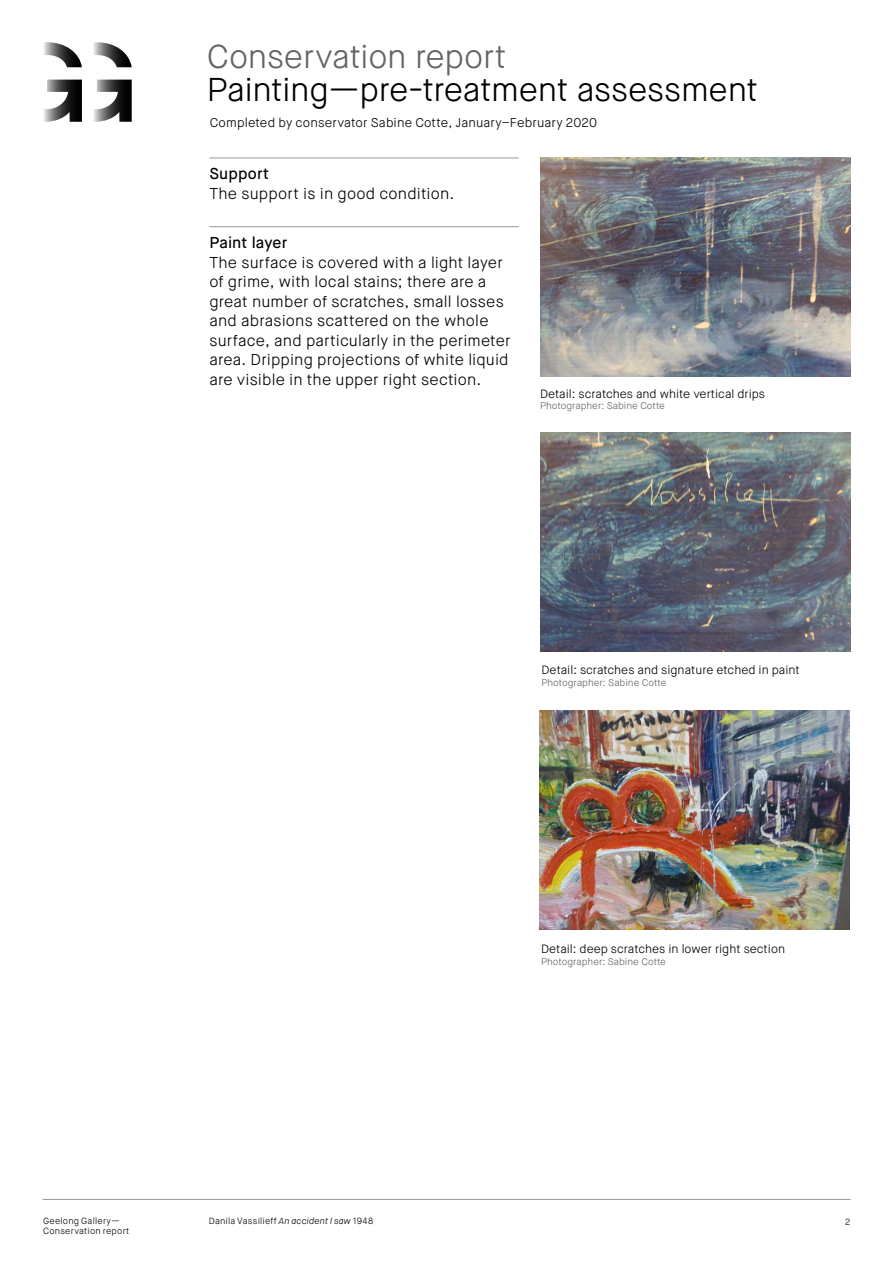
<style>
.page{position:relative;width:893px;height:1263px;background:#fff}
.page>*{position:absolute;margin:0;border:0;box-sizing:border-box;transform-origin:0 0}
.t1{font:300 33px "Maison Neue";letter-spacing:-.01em;color:#000}
.t2{font:300 33px "Maison Neue";letter-spacing:-.01em;color:#636466}
.t3{font:300 15.75px/19.5px "Maison Neue";letter-spacing:.01em;color:#000}
.t4{font:500 15.75px "Maison Neue";letter-spacing:.01em;color:#000}
.t5{font:300 12.75px "Maison Neue";letter-spacing:.01em;color:#000}
.t6{font:300 12px "Maison Neue";color:#000}
.t7{font:300 9.75px "Maison Neue";color:#636466}
.t8{font:300 9px "Maison Neue";letter-spacing:.025em;color:#000}
.s1{font-style:italic}
</style>
<div class="page">
<hr style="left:43px;top:1199px;width:807px;height:1px;background:#939598">
<svg style="left:93px;top:42px;width:39px;height:80px"></svg>
<svg style="left:44px;top:42px;width:38px;height:80px"></svg>
<hr style="left:209px;top:158px;width:310px;height:1px;background:#939598">
<hr style="left:209px;top:226px;width:310px;height:1px;background:#939598">
<img style="left:540px;top:158px;width:311px;height:218px">
<img style="left:539px;top:711px;width:311px;height:218px">
<img style="left:540px;top:433px;width:311px;height:218px">
<h1 class="t2" style="left:207px;top:36px;width:301px">Conservation report</h1>
<h1 class="t1" style="left:207px;top:69px;width:553px">Painting—pre-treatment assessment</h1>
<p class="t5" style="left:210px;top:114px;width:389px">Completed by conservator Sabine Cotte, January–February 2020</p>
<p class="t4" style="left:209px;top:164px;width:61px">Support</p>
<p class="t3" style="left:209px;top:184px;width:246px">The support is in good condition.</p>
<p class="t4" style="left:209px;top:233px;width:79px">Paint layer</p>
<p class="t3" style="left:209px;top:253px;width:303px">The surface is covered with a light layer of grime, with local stains; there are a great number of scratches, small losses and abrasions scattered on the whole surface, and particularly in the perimeter area. Dripping projections of white liquid are visible in the upper right section.</p>
<p class="t6" style="left:540px;top:386px;width:227px">Detail: scratches and white vertical drips</p>
<p class="t7" style="left:540px;top:400px;width:126px">Photographer: Sabine Cotte</p>
<p class="t6" style="left:542px;top:662px;width:260px">Detail: scratches and signature etched in paint</p>
<p class="t7" style="left:542px;top:676px;width:126px">Photographer: Sabine Cotte</p>
<p class="t6" style="left:541px;top:942px;width:246px">Detail: deep scratches in lower right section</p>
<p class="t7" style="left:541px;top:956px;width:126px">Photographer: Sabine Cotte</p>
<p class="t8" style="left:43px;top:1215px;width:79px">Geelong Gallery—</p>
<p class="t8" style="left:209px;top:1215px;width:166px">Danila Vassilieff <span class="s1">An accident I saw</span> 1948</p>
<p class="t8" style="left:845px;top:1216px;width:7px">2</p>
<p class="t8" style="left:43px;top:1225px;width:88px">Conservation report</p>
</div>
